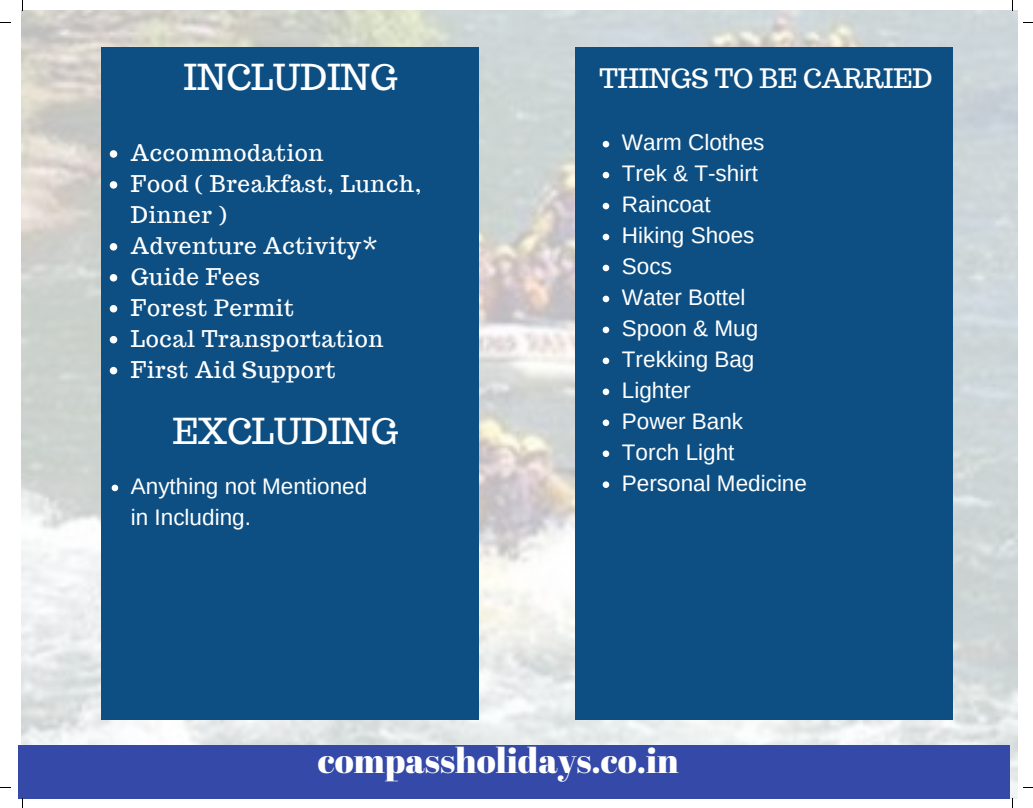
<style>
.page{position:relative;width:1033px;height:808px;background:#fff}
.page>*{position:absolute;margin:0;border:0;box-sizing:border-box;transform-origin:0 0}
.t1{font:35px "Abril Fatface";color:#fff}
.t2{font:35px "Trocchi";color:#fff}
.t3{font:26.25px "Trocchi";color:#fff}
.t4{font:22.5px/31px "Arimo";color:#fff}
.t5{font:22.5px/31px "Trocchi";letter-spacing:.035em;color:#fff}
</style>
<div class="page">
<img style="left:22px;top:10px;width:995px;height:788px">
<div style="left:18px;top:744px;width:991px;height:54px;background:#3449a8"></div>
<div style="left:101px;top:47px;width:378px;height:672px;background:#0d4f83"></div>
<div style="left:575px;top:47px;width:378px;height:672px;background:#0d4f83"></div>
<svg style="left:602px;top:141px;width:7px;height:6px"></svg>
<svg style="left:602px;top:172px;width:7px;height:6px"></svg>
<svg style="left:602px;top:203px;width:7px;height:6px"></svg>
<svg style="left:602px;top:234px;width:7px;height:6px"></svg>
<svg style="left:602px;top:265px;width:7px;height:6px"></svg>
<svg style="left:602px;top:296px;width:7px;height:6px"></svg>
<svg style="left:602px;top:326px;width:7px;height:7px"></svg>
<svg style="left:602px;top:357px;width:7px;height:7px"></svg>
<svg style="left:602px;top:388px;width:7px;height:7px"></svg>
<svg style="left:602px;top:419px;width:7px;height:7px"></svg>
<svg style="left:602px;top:450px;width:7px;height:7px"></svg>
<svg style="left:602px;top:481px;width:7px;height:7px"></svg>
<svg style="left:110px;top:150px;width:7px;height:8px"></svg>
<svg style="left:110px;top:181px;width:7px;height:8px"></svg>
<svg style="left:110px;top:243px;width:7px;height:7px"></svg>
<svg style="left:110px;top:274px;width:7px;height:7px"></svg>
<svg style="left:110px;top:305px;width:7px;height:7px"></svg>
<svg style="left:110px;top:336px;width:7px;height:7px"></svg>
<svg style="left:110px;top:367px;width:7px;height:7px"></svg>
<svg style="left:112px;top:484px;width:6px;height:7px"></svg>
<h1 class="t2" style="left:184px;top:55px;width:215px">INCLUDING</h1>
<p class="t5" style="left:131px;top:138px;width:292px">Accommodation<br>Food ( Breakfast, Lunch,<br>Dinner )<br>Adventure Activity*<br>Guide Fees<br>Forest Permit<br>Local Transportation<br>First Aid Support</p>
<h1 class="t2" style="left:173px;top:408px;width:227px">EXCLUDING</h1>
<p class="t4" style="left:131px;top:470px;width:238px">Anything not Mentioned in Including.</p>
<p class="t3" style="left:599px;top:62px;width:334px">THINGS TO BE CARRIED</p>
<p class="t4" style="left:622px;top:127px;width:187px">Warm Clothes<br>Trek &amp; T-shirt<br>Raincoat<br>Hiking Shoes<br>Socs<br>Water Bottel<br>Spoon &amp; Mug<br>Trekking Bag<br>Lighter<br>Power Bank<br>Torch Light<br>Personal Medicine</p>
<h1 class="t1" style="left:318px;top:735px;width:362px">compassholidays.co.in</h1>
</div>
